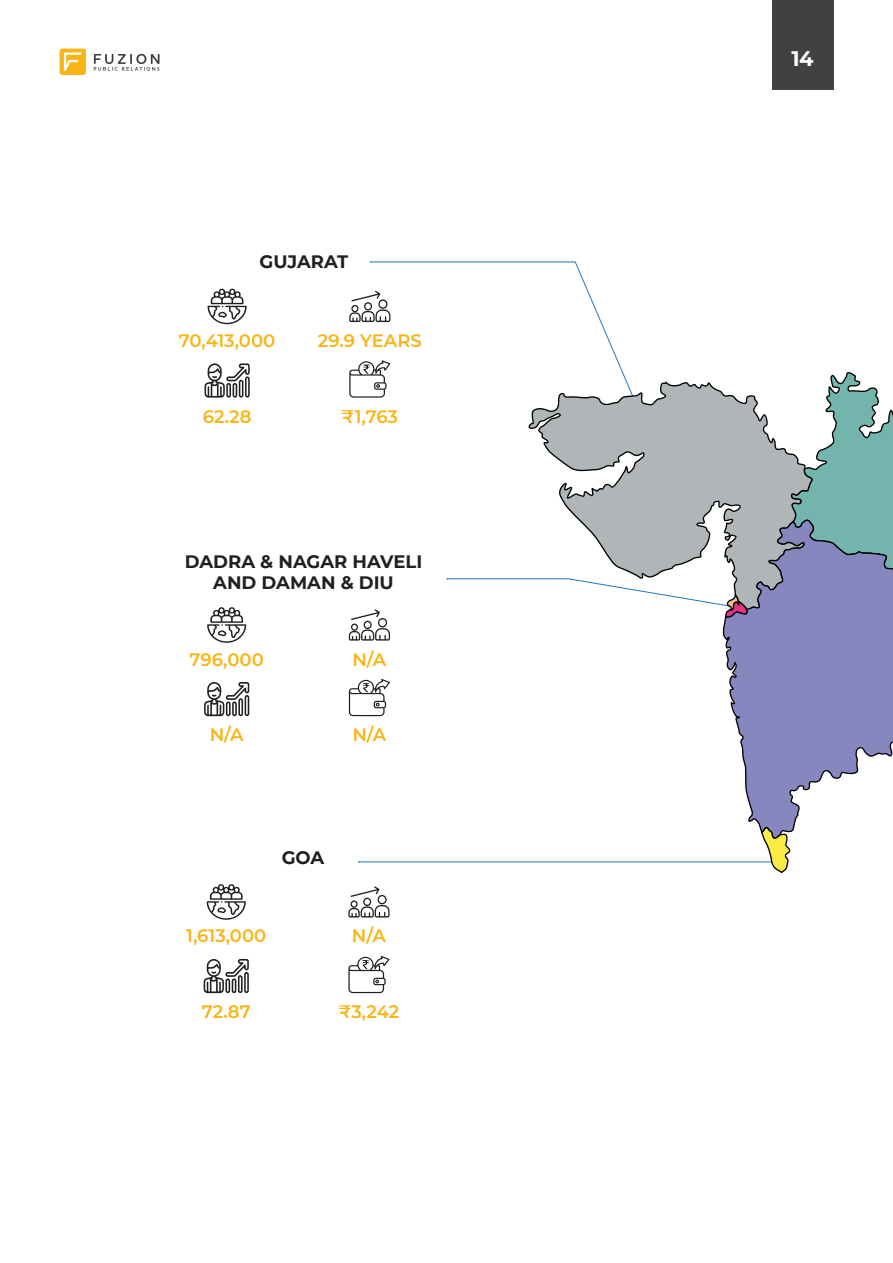
<style>
.page{position:relative;width:893px;height:1263px;background:#fff}
.page>*{position:absolute;margin:0;border:0;box-sizing:border-box;transform-origin:0 0}
.t1{font:700 21px "Montserrat";color:#fff}
.t2{font:600 18px "Montserrat";color:#f8b517}
.t3{font:700 18px/21.6px "Montserrat";color:#241f1f;text-align:center}
</style>
<div class="page">
<div style="left:772px;top:0;width:61px;height:90px;background:#414042"></div>
<svg style="left:94px;top:54px;width:66px;height:17px"></svg>
<svg style="left:60px;top:49px;width:26px;height:26px"></svg>
<svg style="left:204px;top:363px;width:46px;height:35px"></svg>
<svg style="left:204px;top:959px;width:45px;height:34px"></svg>
<svg style="left:204px;top:682px;width:45px;height:34px"></svg>
<svg style="left:208px;top:289px;width:39px;height:35px"></svg>
<svg style="left:207px;top:884px;width:39px;height:36px"></svg>
<svg style="left:207px;top:607px;width:39px;height:36px"></svg>
<svg style="left:349px;top:295px;width:21px;height:27px"></svg>
<svg style="left:348px;top:886px;width:42px;height:31px"></svg>
<svg style="left:349px;top:609px;width:41px;height:32px"></svg>
<svg style="left:349px;top:361px;width:21px;height:37px"></svg>
<svg style="left:348px;top:956px;width:42px;height:37px"></svg>
<svg style="left:349px;top:679px;width:41px;height:37px"></svg>
<svg style="left:370px;top:262px;width:257px;height:136px"></svg>
<hr style="left:359px;top:862px;width:418px;height:1px;background:#2278bd">
<svg style="left:813px;top:372px;width:80px;height:147px"></svg>
<svg style="left:761px;top:839px;width:30px;height:34px"></svg>
<svg style="left:528px;top:381px;width:285px;height:197px;fill:#b0b5b8"></svg>
<svg style="left:446px;top:578px;width:277px;height:28px"></svg>
<svg style="left:723px;top:519px;width:170px;height:320px;fill:#8787bf"></svg>
<p class="t3" style="left:260px;top:250px;width:90px">GUJARAT</p>
<p class="t2" style="left:179px;top:328px;width:98px">70,413,000</p>
<p class="t2" style="left:203px;top:403px;width:50px">62.28</p>
<p class="t2" style="left:318px;top:328px;width:105px">29.9 YEARS</p>
<p class="t2" style="left:342px;top:403px;width:58px">₹1,763</p>
<p class="t3" style="left:185px;top:549px;width:239px">DADRA &amp; NAGAR HAVELI<br>AND DAMAN &amp; DIU</p>
<p class="t2" style="left:190px;top:646px;width:76px">796,000</p>
<p class="t2" style="left:210px;top:722px;width:36px">N/A</p>
<p class="t2" style="left:352px;top:646px;width:36px">N/A</p>
<p class="t2" style="left:352px;top:722px;width:36px">N/A</p>
<p class="t3" style="left:282px;top:846px;width:44px">GOA</p>
<p class="t2" style="left:186px;top:923px;width:82px">1,613,000</p>
<p class="t2" style="left:202px;top:999px;width:50px">72.87</p>
<p class="t2" style="left:352px;top:923px;width:36px">N/A</p>
<p class="t2" style="left:338px;top:999px;width:62px">₹3,242</p>
<p class="t1" style="left:792px;top:44px;width:24px">14</p>
</div>
